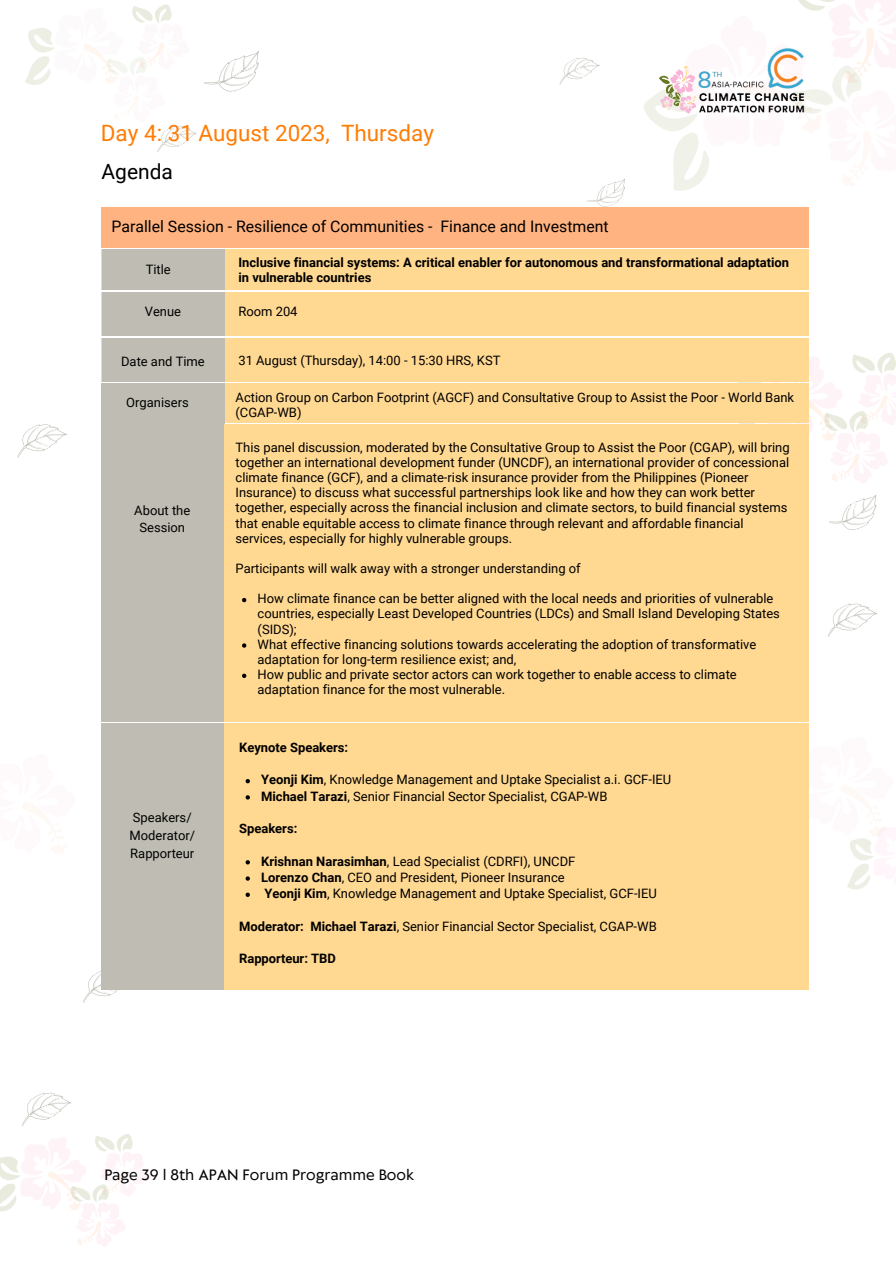
<style>
.page{position:relative;width:896px;height:1264px;background:#fff}
.page>*{position:absolute;margin:0;border:0;box-sizing:border-box;transform-origin:0 0}
.t1{font:600 22.8px "Muli";color:#3ca6cb}
.t2{font:22.5px "Roboto";color:#ff7c04}
.t3{font:21px "Roboto";color:#000}
.t4{font:15.9px "Roboto";color:#000}
.t5{font:14.1px "Klein Text";color:#000}
.t6{font:13.05px/15.1px "Roboto";color:#000}
.t7{font:700 13.05px "Roboto";color:#000}
.t8{font:700 12.9px/15.1px "Roboto";color:#000}
.t9{font:12.9px "Roboto";color:#000}
.t10{font:600 7.2px "Muli";color:#3b93aa}
.s1{font-weight:700}
</style>
<div class="page">
<svg style="left:828px;top:603px;width:49px;height:34px"></svg>
<svg style="left:25px;top:4px;width:234px;height:148px"></svg>
<svg style="left:737px;top:353px;width:159px;height:187px"></svg>
<svg style="left:733px;top:718px;width:153px;height:181px"></svg>
<svg style="left:83px;top:971px;width:52px;height:32px"></svg>
<svg style="left:559px;top:0;width:337px;height:207px"></svg>
<svg style="left:17px;top:424px;width:50px;height:34px"></svg>
<div style="left:102px;top:292px;width:707px;height:44px;background:#ffd891"></div>
<div style="left:102px;top:292px;width:122px;height:44px;background:#bfbdb3"></div>
<div style="left:102px;top:338px;width:707px;height:44px;background:#ffd891"></div>
<div style="left:102px;top:338px;width:122px;height:44px;background:#bfbdb3"></div>
<svg style="left:0;top:1092px;width:150px;height:155px"></svg>
<div style="left:102px;top:250px;width:707px;height:40px;background:#ffd891"></div>
<div style="left:102px;top:207px;width:707px;height:41px;background:#ffb380"></div>
<div style="left:102px;top:250px;width:122px;height:40px;background:#bfbdb3"></div>
<div style="left:101px;top:424px;width:707px;height:297px;background:#ffd891"></div>
<div style="left:101px;top:424px;width:123px;height:297px;background:#bfbdb3"></div>
<div style="left:101px;top:383px;width:707px;height:40px;background:#ffd891"></div>
<div style="left:101px;top:383px;width:123px;height:40px;background:#bfbdb3"></div>
<svg style="left:242px;top:598px;width:4px;height:4px"></svg>
<svg style="left:242px;top:643px;width:4px;height:4px"></svg>
<svg style="left:242px;top:673px;width:4px;height:5px"></svg>
<div style="left:101px;top:723px;width:707px;height:266px;background:#ffd891"></div>
<div style="left:101px;top:723px;width:123px;height:266px;background:#bfbdb3"></div>
<svg style="left:246px;top:779px;width:4px;height:4px"></svg>
<svg style="left:246px;top:795px;width:4px;height:4px"></svg>
<svg style="left:246px;top:860px;width:4px;height:4px"></svg>
<svg style="left:246px;top:876px;width:4px;height:4px"></svg>
<svg style="left:246px;top:892px;width:4px;height:5px"></svg>
<p class="t1" style="left:698px;top:65px;width:15px">8</p>
<p class="t10" style="left:712px;top:70px;width:11px">TH</p>
<p class="t2" style="left:101px;top:120px;width:334px">Day 4: 31 August 2023, Thursday</p>
<p class="t3" style="left:102px;top:160px;width:73px">Agenda</p>
<p class="t4" style="left:111px;top:217px;width:499px">Parallel Session - Resilience of Communities - Finance and Investment</p>
<p class="t6" style="left:146px;top:262px;width:27px">Title</p>
<p class="t8" style="left:238px;top:255px;width:552px">Inclusive financial systems: A critical enabler for autonomous and transformational adaptation in vulnerable countries</p>
<p class="t6" style="left:145px;top:304px;width:38px">Venue</p>
<p class="t9" style="left:238px;top:304px;width:61px">Room 204</p>
<p class="t6" style="left:121px;top:354px;width:85px">Date and Time</p>
<p class="t9" style="left:238px;top:353px;width:263px">31 August (Thursday), 14:00 - 15:30 HRS, KST</p>
<p class="t6" style="left:126px;top:395px;width:64px">Organisers</p>
<p class="t6" style="left:235px;top:389px;width:560px">Action Group on Carbon Footprint (AGCF) and Consultative Group to Assist the Poor - World Bank (CGAP-WB)</p>
<p class="t6" style="left:134px;top:501px;width:57px;line-height:17.9px;text-align:center">About the<br>Session</p>
<p class="t6" style="left:133px;top:810px;width:60px">Speakers/</p>
<p class="t6" style="left:129px;top:827px;width:67px">Moderator/</p>
<p class="t6" style="left:130px;top:845px;width:66px">Rapporteur</p>
<p class="t6" style="left:235px;top:440px;width:555px">This panel discussion, moderated by the Consultative Group to Assist the Poor (CGAP), will bring together an international development funder (UNCDF), an international provider of concessional climate finance (GCF), and a climate-risk insurance provider from the Philippines (Pioneer Insurance) to discuss what successful partnerships look like and how they can work better together, especially across the financial inclusion and climate sectors, to build financial systems that enable equitable access to climate finance through relevant and affordable financial services, especially for highly vulnerable groups.</p>
<p class="t6" style="left:235px;top:561px;width:347px">Participants will walk away with a stronger understanding of</p>
<p class="t6" style="left:258px;top:591px;width:524px">How climate finance can be better aligned with the local needs and priorities of vulnerable countries, especially Least Developed Countries (LDCs) and Small Island Developing States (SIDS);</p>
<p class="t6" style="left:258px;top:636px;width:500px">What effective financing solutions towards accelerating the adoption of transformative adaptation for long-term resilience exist; and,</p>
<p class="t6" style="left:258px;top:667px;width:481px">How public and private sector actors can work together to enable access to climate adaptation finance for the most vulnerable.</p>
<p class="t7" style="left:239px;top:739px;width:111px">Keynote Speakers:</p>
<p class="t6" style="left:261px;top:772px;width:412px"><span class="s1">Yeonji Kim</span>, Knowledge Management and Uptake Specialist a.i. GCF-IEU</p>
<p class="t6" style="left:261px;top:788px;width:348px"><span class="s1">Michael Tarazi</span>, Senior Financial Sector Specialist, CGAP-WB</p>
<p class="t7" style="left:239px;top:821px;width:60px">Speakers:</p>
<p class="t6" style="left:261px;top:853px;width:316px"><span class="s1">Krishnan Narasimhan</span>, Lead Specialist (CDRFI), UNCDF</p>
<p class="t6" style="left:261px;top:869px;width:305px"><span class="s1">Lorenzo Chan</span>, CEO and President, Pioneer Insurance</p>
<p class="t6" style="left:264px;top:886px;width:394px"><span class="s1">Yeonji Kim</span>, Knowledge Management and Uptake Specialist, GCF-IEU</p>
<p class="t6" style="left:239px;top:918px;width:419px"><span class="s1">Moderator: Michael Tarazi</span>, Senior Financial Sector Specialist, CGAP-WB</p>
<p class="t7" style="left:239px;top:950px;width:98px">Rapporteur: TBD</p>
<p class="t5" style="left:104px;top:1167px;width:311px">Page 39 l 8th APAN Forum Programme Book</p>
</div>
